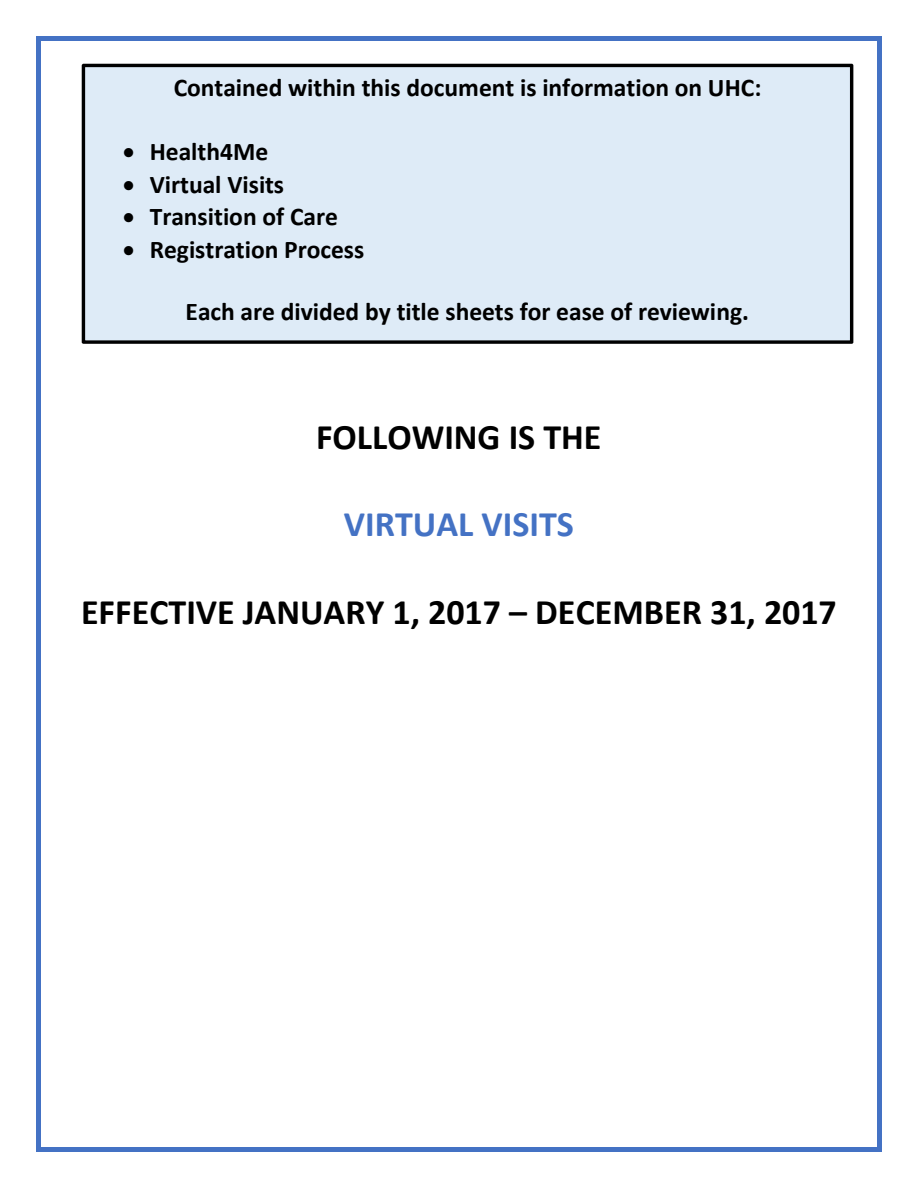
<style>
.page{position:relative;width:918px;height:1188px;background:#fff}
.page>*{position:absolute;margin:0;border:0;box-sizing:border-box;transform-origin:0 0}
.t1{font:700 36px "Calibri";color:#000}
.t2{font:700 36px "Calibri";color:#4472c4}
.t3{font:700 25.5px "Calibri";color:#000}
</style>
<div class="page">
<div style="left:82px;top:64px;width:771px;height:280px;background:#deebf7"></div>
<svg style="left:36px;top:36px;width:4px;height:4px"></svg>
<hr style="left:40px;top:36px;width:838px;height:4px;background:#4472c4">
<svg style="left:878px;top:36px;width:4px;height:4px"></svg>
<hr style="left:36px;top:40px;width:4px;height:1108px;background:#4472c4">
<hr style="left:878px;top:40px;width:4px;height:1108px;background:#4472c4">
<svg style="left:36px;top:1148px;width:4px;height:4px"></svg>
<hr style="left:40px;top:1148px;width:838px;height:4px;background:#4472c4">
<svg style="left:878px;top:1148px;width:4px;height:4px"></svg>
<p class="t3" style="left:174px;top:72px;width:589px">Contained within this document is information on UHC:</p>
<p class="t3" style="left:123px;top:136px;width:147px">• Health4Me</p>
<p class="t3" style="left:123px;top:168px;width:163px">• Virtual Visits</p>
<p class="t3" style="left:123px;top:201px;width:217px">• Transition of Care</p>
<p class="t3" style="left:123px;top:233px;width:243px">• Registration Process</p>
<p class="t3" style="left:186px;top:295px;width:565px">Each are divided by title sheets for ease of reviewing.</p>
<h1 class="t1" style="left:316px;top:414px;width:287px">FOLLOWING IS THE</h1>
<h1 class="t2" style="left:344px;top:502px;width:231px">VIRTUAL VISITS</h1>
<h1 class="t1" style="left:81px;top:590px;width:757px">EFFECTIVE JANUARY 1, 2017 – DECEMBER 31, 2017</h1>
</div>
